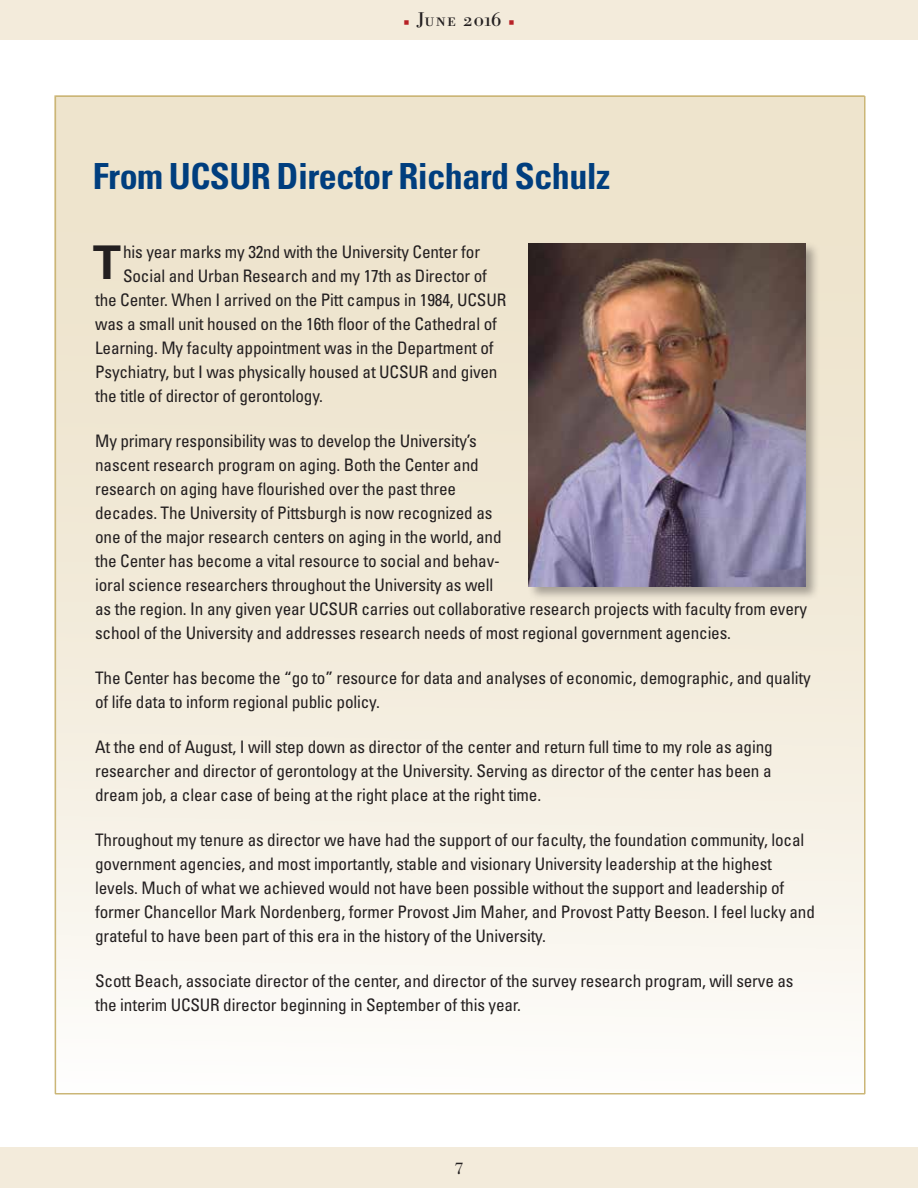
<style>
.page{position:relative;width:918px;height:1188px;background:#fff}
.page>*{position:absolute;margin:0;border:0;box-sizing:border-box;transform-origin:0 0}
.t1{font:700 46.5px "Univers";color:#231f20}
.t2{font:700 condensed 36px "Univers";letter-spacing:-.015em;color:#003e7e}
.t3{font:19.5px "Bodoni BE Regular SC";letter-spacing:.04em;color:#231f20}
.t4{font:condensed 17.25px/24px "Univers";letter-spacing:-.01em;color:#231f20}
.t5{font:16.5px "Bodoni BE";color:#231f20}
.s1{color:#b72126}
</style>
<div class="page">
<div style="left:0;top:0;width:918px;height:40px;background:#f3ebdb"></div>
<div style="left:0;top:1148px;width:918px;height:40px;background:#f3ebdb"></div>
<div style="left:55px;top:96px;width:809px;height:997px;background:linear-gradient(to bottom,#ebdfc5,#fbf9f5)"></div>
<div style="left:527px;top:241px;width:293px;height:360px;background:#231f20;opacity:.37"></div>
<img style="left:529px;top:243px;width:276px;height:343px">
<p class="t3" style="left:403px;top:8px;width:113px"><span class="s1">▪</span> June 2016 <span class="s1">▪</span></p>
<h2 class="t2" style="left:93px;top:154px;width:519px">From UCSUR Director Richard Schulz</h2>
<p class="t4" style="left:123px;top:239px;width:358px">his year marks my 32nd with the University Center for</p>
<p class="t4" style="left:123px;top:263px;width:365px">Social and Urban Research and my 17th as Director of</p>
<p class="t4" style="left:95px;top:287px;width:413px">the Center. When I arrived on the Pitt campus in 1984, UCSUR</p>
<p class="t4" style="left:95px;top:311px;width:403px">was a small unit housed on the 16th floor of the Cathedral of</p>
<p class="t4" style="left:95px;top:335px;width:400px">Learning. My faculty appointment was in the Department of</p>
<p class="t4" style="left:95px;top:359px;width:404px">Psychiatry, but I was physically housed at UCSUR and given</p>
<p class="t4" style="left:95px;top:383px;width:229px">the title of director of gerontology.</p>
<p class="t4" style="left:95px;top:428px;width:713px">My primary responsibility was to develop the University’s<br>nascent research program on aging. Both the Center and<br>research on aging have flourished over the past three<br>decades. The University of Pittsburgh is now recognized as<br>one of the major research centers on aging in the world, and<br>the Center has become a vital resource to social and behav-<br>ioral science researchers throughout the University as well<br>as the region. In any given year UCSUR carries out collaborative research projects with faculty from every school of the University and addresses research needs of most regional government agencies.</p>
<p class="t4" style="left:95px;top:665px;width:717px">The Center has become the “go to” resource for data and analyses of economic, demographic, and quality of life data to inform regional public policy.</p>
<p class="t4" style="left:95px;top:734px;width:679px;text-align:justify">At the end of August, I will step down as director of the center and return full time to my role as aging researcher and director of gerontology at the University. Serving as director of the center has been a dream job, a clear case of being at the right place at the right time.</p>
<p class="t4" style="left:95px;top:827px;width:721px">Throughout my tenure as director we have had the support of our faculty, the foundation community, local government agencies, and most importantly, stable and visionary University leadership at the highest levels. Much of what we achieved would not have been possible without the support and leadership of former Chancellor Mark Nordenberg, former Provost Jim Maher, and Provost Patty Beeson. I feel lucky and grateful to have been part of this era in the history of the University.</p>
<p class="t4" style="left:95px;top:968px;width:700px">Scott Beach, associate director of the center, and director of the survey research program, will serve as the interim UCSUR director beginning in September of this year.</p>
<h1 class="t1" style="left:93px;top:233px;width:30px">T</h1>
<p class="t5" style="left:455px;top:1159px;width:10px">7</p>
</div>
